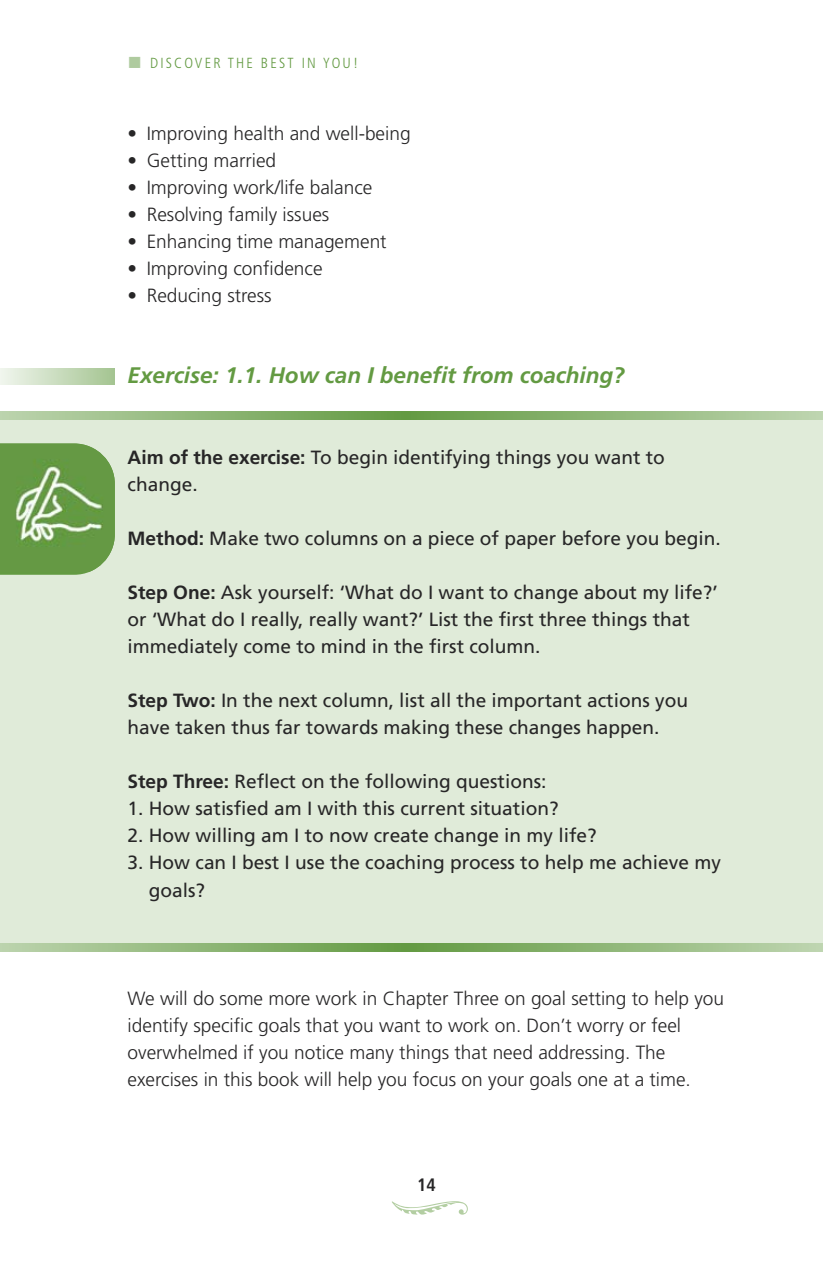
<style>
.page{position:relative;width:823px;height:1263px;background:#fff}
.page>*{position:absolute;margin:0;border:0;box-sizing:border-box;transform-origin:0 0}
.t1{font:italic 700 22.5px "Frutiger";color:#639a42}
.t2{font:19.12px/27px "Frutiger";color:#272627}
.t3{font:300 19.12px/27px "Frutiger";color:#272627}
.t4{font:700 condensed 18px "Frutiger";color:#272627}
.t5{font:300 condensed 14.62px "Frutiger";letter-spacing:.15em;color:#639a42}
.s1{font-family:"Hira Min Pro N W3";font-weight:400;font-stretch:normal;color:#afcb9f}
.s2{font-weight:700}
</style>
<div class="page">
<div style="left:0;top:411px;width:822px;height:539px;background:#e0ebd9"></div>
<div style="left:0;top:368px;width:115px;height:16px;background:linear-gradient(to right,#f1f6ee,#a4c491)"></div>
<svg style="left:0;top:411px;width:822px;height:8px;background:#90b778"></svg>
<svg style="left:0;top:943px;width:822px;height:8px;background:#90b778"></svg>
<svg style="left:0;top:571px;width:91px;height:4px"></svg>
<img style="left:0;top:443px;width:115px;height:128px">
<p class="t5" style="left:128px;top:57px;width:232px"><span class="s1">■</span> DISCOVER THE BEST IN YOU!</p>
<p class="t3" style="left:128px;top:122px;width:285px">• Improving health and well-being</p>
<p class="t3" style="left:128px;top:149px;width:150px">• Getting married</p>
<p class="t3" style="left:128px;top:176px;width:246px">• Improving work/life balance</p>
<p class="t3" style="left:128px;top:203px;width:203px">• Resolving family issues</p>
<p class="t3" style="left:128px;top:230px;width:261px">• Enhancing time management</p>
<p class="t3" style="left:128px;top:257px;width:196px">• Improving confidence</p>
<p class="t3" style="left:128px;top:284px;width:146px">• Reducing stress</p>
<p class="t1" style="left:128px;top:366px;width:498px">Exercise: 1.1. How can I benefit from coaching?</p>
<p class="t2" style="left:128px;top:446px;width:539px"><span class="s2">Aim of the exercise:</span> To begin identifying things you want to change.</p>
<p class="t2" style="left:128px;top:527px;width:595px"><span class="s2">Method:</span> Make two columns on a piece of paper before you begin.</p>
<p class="t2" style="left:128px;top:581px;width:592px"><span class="s2">Step One:</span> Ask yourself: ‘What do I want to change about my life?’ or ‘What do I really, really want?’ List the first three things that immediately come to mind in the first column.</p>
<p class="t2" style="left:128px;top:689px;width:562px"><span class="s2">Step Two:</span> In the next column, list all the important actions you have taken thus far towards making these changes happen.</p>
<p class="t2" style="left:128px;top:770px;width:420px"><span class="s2">Step Three:</span> Reflect on the following questions:</p>
<p class="t2" style="left:128px;top:797px;width:432px">1. How satisfied am I with this current situation?</p>
<p class="t2" style="left:128px;top:824px;width:470px">2. How willing am I to now create change in my life?</p>
<p class="t2" style="left:149px;top:851px;width:573px;text-indent:-21px">3. How can I best I use the coaching process to help me achieve my goals?</p>
<p class="t3" style="left:128px;top:986px;width:598px">We will do some more work in Chapter Three on goal setting to help you identify specific goals that you want to work on. Don’t worry or feel overwhelmed if you notice many things that need addressing. The exercises in this book will help you focus on your goals one at a time.</p>
<p class="t4" style="left:417px;top:1178px;width:20px">14</p>
</div>
